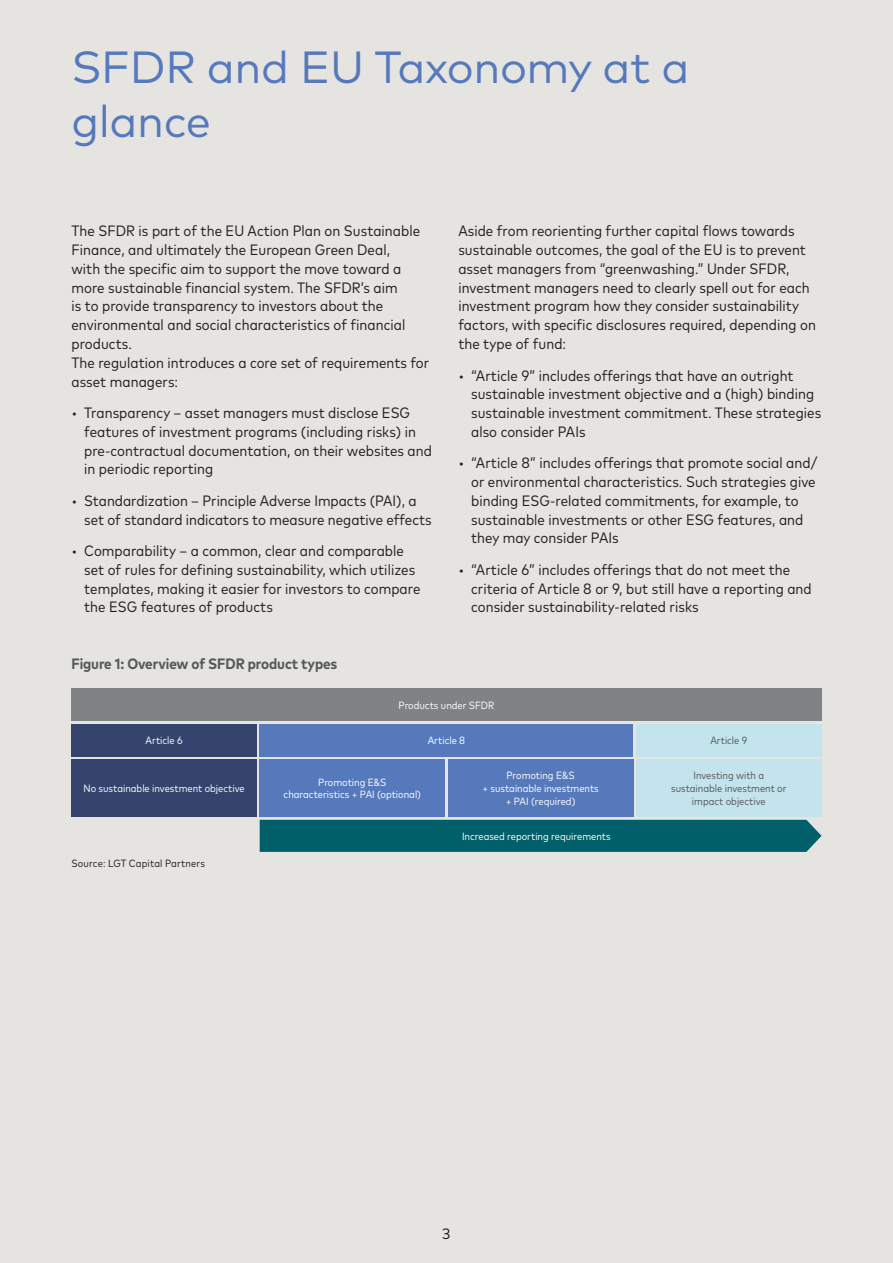
<style>
.page{position:relative;width:893px;height:1263px;background:#e5e4e1}
.page>*{position:absolute;margin:0;border:0;box-sizing:border-box;transform-origin:0 0}
.t1{font:45px/54px "Mark Pro";letter-spacing:-.01em;color:#5579bb}
.t2{font:condensed 15px/18.8px "Mark Pro";letter-spacing:.005em;color:#231f20}
.t3{font:700 condensed 15px "Mark Pro";letter-spacing:-.005em;color:#57585a}
.t4{font:15px "Mark Pro";color:#231f20}
.t5{font:condensed 10.5px/12.6px "Mark Pro";color:#fff;text-align:center}
.t6{font:condensed 10.5px/12.6px "Mark Pro";color:#57585a;text-align:center}
.t7{font:condensed 10.5px "Mark Pro";letter-spacing:.015em;color:#231f20}
</style>
<div class="page">
<div style="left:71px;top:689px;width:750px;height:32px;background:#808285"></div>
<div style="left:260px;top:820px;width:561px;height:32px;background:#005f68"></div>
<div style="left:260px;top:724px;width:373px;height:32px;background:#5579bb"></div>
<div style="left:260px;top:759px;width:185px;height:57px;background:#5579bb"></div>
<div style="left:71px;top:759px;width:186px;height:57px;background:#34446c"></div>
<div style="left:448px;top:759px;width:185px;height:57px;background:#5579bb"></div>
<div style="left:636px;top:759px;width:185px;height:57px;background:#c3e3ed"></div>
<div style="left:636px;top:724px;width:185px;height:32px;background:#c3e3ed"></div>
<div style="left:71px;top:724px;width:186px;height:32px;background:#34446c"></div>
<h1 class="t1" style="left:71px;top:37px;width:620px">SFDR and EU Taxonomy at a glance</h1>
<p class="t2" style="left:71px;top:220px;width:359px">The SFDR is part of the EU Action Plan on Sustainable Finance, and ultimately the European Green Deal,<br>with the specific aim to support the move toward a more sustainable financial system. The SFDR’s aim<br>is to provide transparency to investors about the environmental and social characteristics of financial products.<br>The regulation introduces a core set of requirements for asset managers:</p>
<p class="t2" style="left:84px;top:402px;width:349px;text-indent:-13px">• Transparency – asset managers must disclose ESG features of investment programs (including risks) in pre-contractual documentation, on their websites and in periodic reporting</p>
<p class="t2" style="left:84px;top:490px;width:349px;text-indent:-13px">• Standardization – Principle Adverse Impacts (PAI), a set of standard indicators to measure negative effects</p>
<p class="t2" style="left:84px;top:540px;width:338px;text-indent:-13px">• Comparability – a common, clear and comparable set of rules for defining sustainability, which utilizes templates, making it easier for investors to compare the ESG features of products</p>
<p class="t3" style="left:71px;top:652px;width:267px">Figure 1: Overview of SFDR product types</p>
<p class="t2" style="left:458px;top:220px;width:359px">Aside from reorienting further capital flows towards sustainable outcomes, the goal of the EU is to prevent asset managers from “greenwashing.” Under SFDR, investment managers need to clearly spell out for each investment program how they consider sustainability factors, with specific disclosures required, depending on the type of fund:</p>
<p class="t2" style="left:471px;top:365px;width:352px;text-indent:-13px">• “Article 9” includes offerings that have an outright sustainable investment objective and a (high) binding sustainable investment commitment. These strategies also consider PAIs</p>
<p class="t2" style="left:471px;top:452px;width:348px;text-indent:-13px">• “Article 8” includes offerings that promote social and/ or environmental characteristics. Such strategies give binding ESG-related commitments, for example, to sustainable investments or other ESG features, and they may consider PAIs</p>
<p class="t2" style="left:471px;top:559px;width:342px;text-indent:-13px">• “Article 6” includes offerings that do not meet the criteria of Article 8 or 9, but still have a reporting and consider sustainability-related risks</p>
<p class="t5" style="left:399px;top:698px;width:97px">Products under SFDR</p>
<p class="t5" style="left:146px;top:733px;width:38px">Article 6</p>
<p class="t6" style="left:710px;top:733px;width:38px">Article 9</p>
<p class="t5" style="left:428px;top:733px;width:39px">Article 8</p>
<p class="t5" style="left:84px;top:781px;width:163px">No sustainable investment objective</p>
<p class="t7" style="left:71px;top:855px;width:135px">Source: LGT Capital Partners</p>
<p class="t5" style="left:284px;top:775px;width:139px">Promoting E&amp;S<br>characteristics + PAI (optional)</p>
<p class="t5" style="left:482px;top:769px;width:118px">Promoting E&amp;S<br>+ sustainable investments + PAI (required)</p>
<p class="t6" style="left:671px;top:769px;width:117px">Investing with a sustainable investment or impact objective</p>
<p class="t5" style="left:462px;top:829px;width:150px">Increased reporting requirements</p>
<p class="t4" style="left:442px;top:1222px;width:10px">3</p>
</div>
